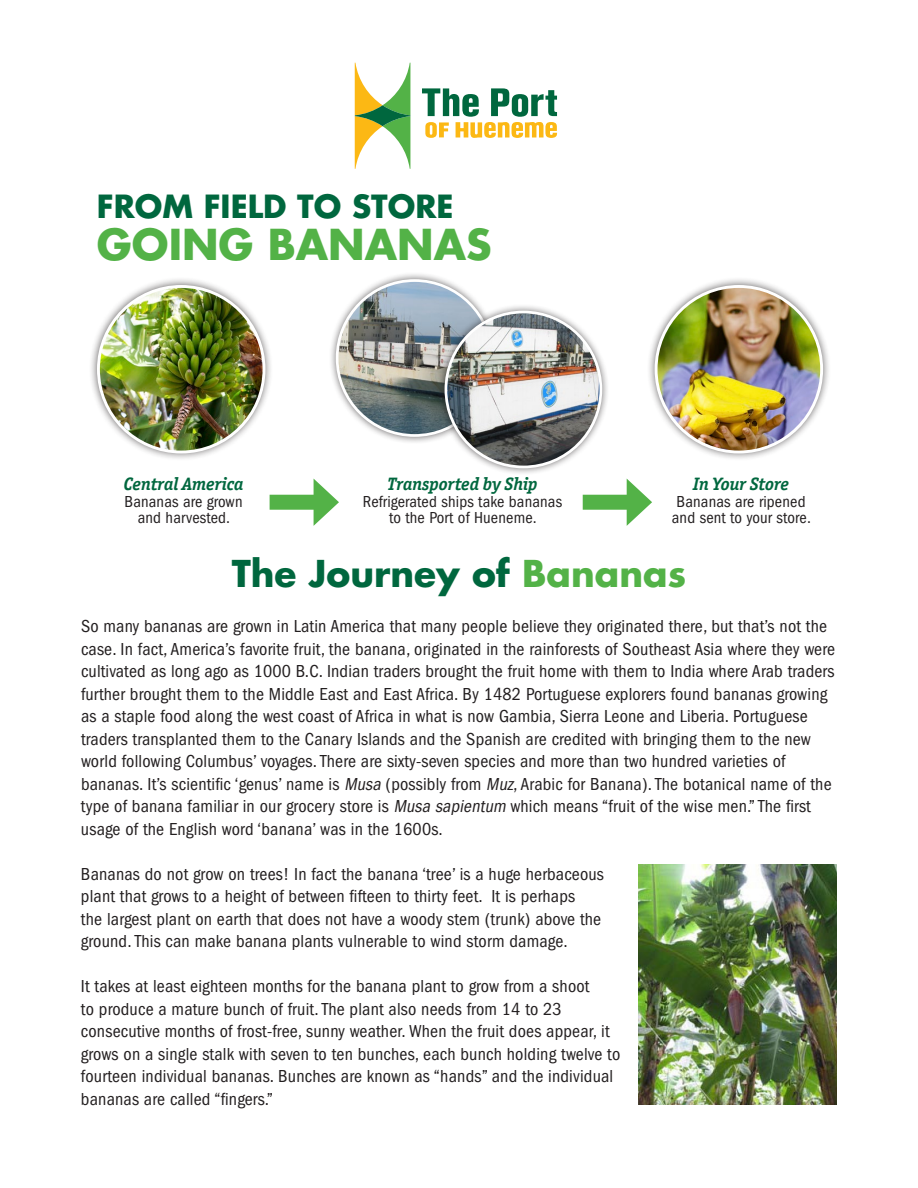
<style>
.page{position:relative;width:918px;height:1188px;background:#fff}
.page>*{position:absolute;margin:0;border:0;box-sizing:border-box;transform-origin:0 0}
.t1{font:700 41.4px "Futura";color:#53b247}
.t2{font:700 36px "Futura";color:#00673e}
.t3{font:700 31.05px "Futura";color:#00673e}
.t4{font:condensed 18px/22.5px "ITC Franklin Gothic Std";letter-spacing:.01em;color:#231f20}
.t5{font:italic 700 18px "Officina Ser ITC Std";color:#00673e}
.t6{font:condensed 16.5px/16.5px "ITC Franklin Gothic Std";letter-spacing:.01em;color:#231f20;text-align:center}
.s1{color:#53b247}
.s2{font-style:italic}
</style>
<div class="page">
<svg style="left:355px;top:63px;width:55px;height:106px"></svg>
<svg style="left:422px;top:88px;width:135px;height:50px"></svg>
<div style="left:583px;top:495px;width:54px;height:15px;background:#53b247"></div>
<svg style="left:627px;top:479px;width:25px;height:47px"></svg>
<div style="left:270px;top:495px;width:53px;height:15px;background:#53b247"></div>
<svg style="left:314px;top:479px;width:25px;height:47px"></svg>
<div style="left:328px;top:272px;width:173px;height:173px;background:#231f20;opacity:.65"></div>
<img style="left:337px;top:281px;width:155px;height:154px;border-radius:77px">
<div style="left:437px;top:303px;width:173px;height:173px;background:#231f20;opacity:.65"></div>
<img style="left:446px;top:312px;width:155px;height:155px;border-radius:77px">
<div style="left:445px;top:311px;width:157px;height:157px;border:3px solid #fff;border-radius:50%"></div>
<div style="left:647px;top:277px;width:184px;height:185px;background:#231f20;opacity:.65"></div>
<img style="left:656px;top:286px;width:166px;height:166px;border-radius:83px">
<div style="left:89px;top:277px;width:185px;height:185px;background:#231f20;opacity:.65"></div>
<img style="left:98px;top:286px;width:166px;height:166px;border-radius:83px">
<img style="left:638px;top:865px;width:199px;height:240px">
<h3 class="t3" style="left:97px;top:186px;width:358px">FROM FIELD TO STORE</h3>
<h1 class="t1" style="left:97px;top:217px;width:396px">GOING BANANAS</h1>
<p class="t5" style="left:124px;top:473px;width:122px">Central America</p>
<p class="t6" style="left:125px;top:493px;width:120px">Bananas are grown and harvested.</p>
<p class="t5" style="left:387px;top:473px;width:152px">Transported by Ship</p>
<p class="t6" style="left:363px;top:493px;width:201px">Refrigerated ships take bananas to the Port of Hueneme.</p>
<p class="t5" style="left:693px;top:473px;width:98px">In Your Store</p>
<p class="t6" style="left:672px;top:493px;width:141px;text-align:left">Bananas are ripened and sent to your store.</p>
<h2 class="t2" style="left:232px;top:550px;width:456px">The Journey of <span class="s1">Bananas</span></h2>
<p class="t4" style="left:81px;top:615px;width:756px">So many bananas are grown in Latin America that many people believe they originated there, but that’s not the case. In fact, America’s favorite fruit, the banana, originated in the rainforests of Southeast Asia where they were cultivated as long ago as 1000 B.C. Indian traders brought the fruit home with them to India where Arab traders further brought them to the Middle East and East Africa. By 1482 Portuguese explorers found bananas growing as a staple food along the west coast of Africa in what is now Gambia, Sierra Leone and Liberia. Portuguese traders transplanted them to the Canary Islands and the Spanish are credited with bringing them to the new world following Columbus’ voyages. There are sixty-seven species and more than two hundred varieties of bananas. It’s scientific ‘genus’ name is <span class="s2">Musa</span> (possibly from <span class="s2">Muz</span>, Arabic for Banana). The botanical name of the type of banana familiar in our grocery store is <span class="s2">Musa sapientum</span> which means “fruit of the wise men.” The first usage of the English word ‘banana’ was in the 1600s.</p>
<p class="t4" style="left:81px;top:862px;width:525px">Bananas do not grow on trees! In fact the banana ‘tree’ is a huge herbaceous plant that grows to a height of between fifteen to thirty feet. It is perhaps<br>the largest plant on earth that does not have a woody stem (trunk) above the ground. This can make banana plants vulnerable to wind storm damage.</p>
<p class="t4" style="left:81px;top:975px;width:541px">It takes at least eighteen months for the banana plant to grow from a shoot<br>to produce a mature bunch of fruit. The plant also needs from 14 to 23 consecutive months of frost-free, sunny weather. When the fruit does appear, it grows on a single stalk with seven to ten bunches, each bunch holding twelve to fourteen individual bananas. Bunches are known as “hands” and the individual bananas are called “fingers.”</p>
</div>
